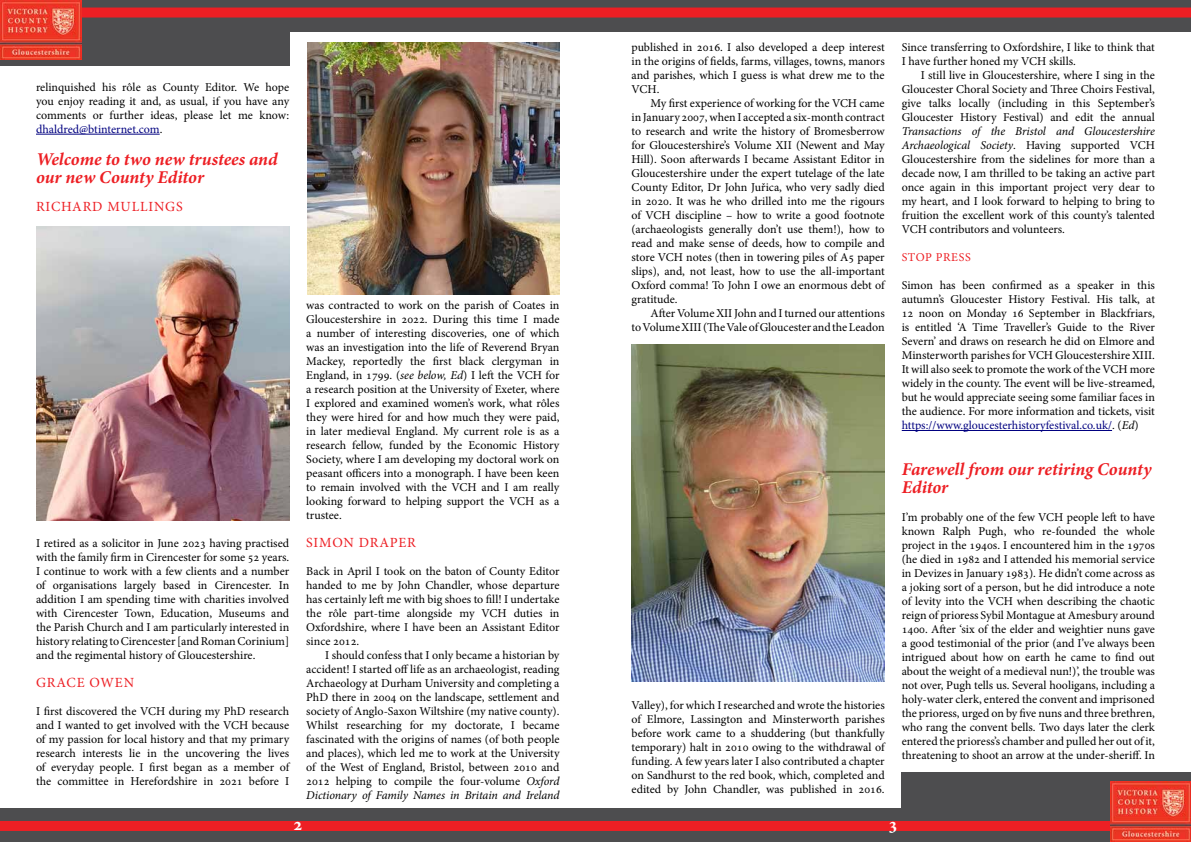
<style>
.page{position:relative;width:1191px;height:842px;background:#fff}
.page>*{position:absolute;margin:0;border:0;box-sizing:border-box;transform-origin:0 0}
.t1{font:italic 700 18px/18px "Minion Pro";letter-spacing:-.005em;color:#ed1f24}
.t2{font:700 18px "Minion Pro";color:#fff}
.t3{font:14px "Minion Pro";letter-spacing:.06em;color:#ed1f24}
.t4{font:12px/14px "Minion Pro";letter-spacing:-.005em;color:#000;text-align:justify}
.t5{font:12px "Minion Pro";letter-spacing:.045em;color:#ed1f24}
.s1{color:#000080}
.s2{font-style:italic}
</style>
<div class="page">
<div style="left:0;top:30px;width:289px;height:36px;background:#4d4d4f"></div>
<div style="left:0;top:0;width:1191px;height:32px;background:#4d4d4f"></div>
<div style="left:0;top:8px;width:1191px;height:10px;background:#ed1f24"></div>
<img style="left:0;top:0;width:82px;height:60px">
<div style="left:901px;top:772px;width:290px;height:41px;background:#4d4d4f"></div>
<div style="left:0;top:808px;width:1191px;height:34px;background:#4d4d4f"></div>
<div style="left:0;top:821px;width:1191px;height:10px;background:#ed1f24"></div>
<img style="left:1110px;top:781px;width:81px;height:60px">
<hr style="left:901px;top:430px;width:211px;height:1px;background:#000080">
<hr style="left:36px;top:134px;width:124px;height:1px;background:#000080">
<img style="left:36px;top:227px;width:253px;height:293px">
<img style="left:308px;top:43px;width:251px;height:252px">
<img style="left:631px;top:344px;width:253px;height:338px">
<p class="t4" style="left:36px;top:80px;width:255px">relinquished his rôle as County Editor. We hope you enjoy reading it and, as usual, if you have any comments or further ideas, please let me know: <span class="s1">dhaldred@btinternet.com</span>.</p>
<h1 class="t1" style="left:36px;top:150px;width:243px">Welcome to two new trustees and our new County Editor</h1>
<p class="t3" style="left:36px;top:197px;width:148px">RICHARD MULLINGS</p>
<p class="t4" style="left:36px;top:536px;width:255px">I retired as a solicitor in June 2023 having practised with the family firm in Cirencester for some 52 years.<br>I continue to work with a few clients and a number of organisations largely based in Cirencester. In addition I am spending time with charities involved with Cirencester Town, Education, Museums and the Parish Church and I am particularly interested in history relating to Cirencester [and Roman Corinium] and the regimental history of Gloucestershire.</p>
<p class="t3" style="left:36px;top:673px;width:100px">GRACE OWEN</p>
<p class="t4" style="left:36px;top:704px;width:255px">I first discovered the VCH during my PhD research and I wanted to get involved with the VCH because of my passion for local history and that my primary research interests lie in the uncovering the lives of everyday people. I first began as a member of the committee in Herefordshire in 2021 before I</p>
<p class="t4" style="left:306px;top:298px;width:255px">was contracted to work on the parish of Coates in Gloucestershire in 2022. During this time I made a number of interesting discoveries, one of which was an investigation into the life of Reverend Bryan Mackey, reportedly the first black clergyman in England, in 1799. (<span class="s2">see below, Ed</span>) I left the VCH for a research position at the University of Exeter, where I explored and examined women’s work, what rôles they were hired for and how much they were paid, in later medieval England. My current role is as a research fellow, funded by the Economic History Society, where I am developing my doctoral work on peasant officers into a monograph. I have been keen to remain involved with the VCH and I am really looking forward to helping support the VCH as a trustee.</p>
<p class="t3" style="left:306px;top:533px;width:111px">SIMON DRAPER</p>
<p class="t4" style="left:306px;top:564px;width:255px">Back in April I took on the baton of County Editor handed to me by John Chandler, whose departure has certainly left me with big shoes to fill! I undertake the rôle part-time alongside my VCH duties in Oxfordshire, where I have been an Assistant Editor since 2012.</p>
<p class="t4" style="left:306px;top:648px;width:255px;text-indent:19px">I should confess that I only became a historian by accident! I started off life as an archaeologist, reading Archaeology at Durham University and completing a PhD there in 2004 on the landscape, settlement and society of Anglo-Saxon Wiltshire (my native county).<br>Whilst researching for my doctorate, I became fascinated with the origins of names (of both people and places), which led me to work at the University of the West of England, Bristol, between 2010 and 2012 helping to compile the four-volume <span class="s2">Oxford Dictionary of Family Names in Britain and Ireland</span></p>
<h1 class="t2" style="left:293px;top:812px;width:11px">2</h1>
<p class="t4" style="left:631px;top:40px;width:255px">published in 2016. I also developed a deep interest in the origins of fields, farms, villages, towns, manors and parishes, which I guess is what drew me to the VCH.</p>
<p class="t4" style="left:631px;top:97px;width:255px;text-indent:19px">My first experience of working for the VCH came in January 2007, when I accepted a six-month contract to research and write the history of Bromesberrow for Gloucestershire’s Volume XII (Newent and May Hill). Soon afterwards I became Assistant Editor in Gloucestershire under the expert tutelage of the late County Editor, Dr John Juřica, who very sadly died in 2020. It was he who drilled into me the rigours of VCH discipline – how to write a good footnote (archaeologists generally don’t use them!), how to read and make sense of deeds, how to compile and store VCH notes (then in towering piles of A5 paper slips), and, not least, how to use the all-important Oxford comma! To John I owe an enormous debt of gratitude.</p>
<p class="t4" style="left:631px;top:307px;width:255px;text-align:right">After Volume XII John and I turned our attentions<br>to Volume XIII (The Vale of Gloucester and the Leadon</p>
<p class="t4" style="left:631px;top:699px;width:255px">Valley), for which I researched and wrote the histories of Elmore, Lassington and Minsterworth parishes before work came to a shuddering (but thankfully temporary) halt in 2010 owing to the withdrawal of funding. A few years later I also contributed a chapter on Sandhurst to the red book, which, completed and edited by John Chandler, was published in 2016.</p>
<p class="t4" style="left:901px;top:40px;width:255px">Since transferring to Oxfordshire, I like to think that<br>I have further honed my VCH skills.</p>
<p class="t4" style="left:901px;top:68px;width:255px;text-indent:19px">I still live in Gloucestershire, where I sing in the Gloucester Choral Society and Three Choirs Festival, give talks locally (including in this September’s Gloucester History Festival) and edit the annual</p>
<p class="t4" style="left:901px;top:124px;width:255px"><span class="s2">Transactions of the Bristol and Gloucestershire Archaeological Society</span>. Having supported VCH Gloucestershire from the sidelines for more than a decade now, I am thrilled to be taking an active part once again in this important project very dear to my heart, and I look forward to helping to bring to fruition the excellent work of this county’s talented VCH contributors and volunteers.</p>
<p class="t5" style="left:901px;top:249px;width:70px">STOP PRESS</p>
<p class="t4" style="left:901px;top:279px;width:255px">Simon has been confirmed as a speaker in this autumn’s Gloucester History Festival. His talk, at 12 noon on Monday 16 September in Blackfriars, is entitled ‘A Time Traveller’s Guide to the River Severn’ and draws on research he did on Elmore and Minsterworth parishes for VCH Gloucestershire XIII.<br>It will also seek to promote the work of the VCH more widely in the county. The event will be live-streamed, but he would appreciate seeing some familiar faces in the audience. For more information and tickets, visit <span class="s1">https://www.gloucesterhistoryfestival.co.uk/</span>. (<span class="s2">Ed</span>)</p>
<h1 class="t1" style="left:901px;top:460px;width:251px">Farewell from our retiring County<br>Editor</h1>
<p class="t4" style="left:901px;top:510px;width:255px">I’m probably one of the few VCH people left to have known Ralph Pugh, who re-founded the whole project in the 1940s. I encountered him in the 1970s (he died in 1982 and I attended his memorial service in Devizes in January 1983). He didn’t come across as a joking sort of a person, but he did introduce a note of levity into the VCH when describing the chaotic reign of prioress Sybil Montague at Amesbury around 1400. After ‘six of the elder and weightier nuns gave a good testimonial of the prior (and I’ve always been intrigued about how on earth he came to find out about the weight of a medieval nun!)’, the trouble was not over, Pugh tells us. Several hooligans, including a holy-water clerk, entered the convent and imprisoned the prioress, urged on by five nuns and three brethren, who rang the convent bells. Two days later the clerk entered the prioress’s chamber and pulled her out of it, threatening to shoot an arrow at the under-sheriff. In</p>
<h1 class="t2" style="left:888px;top:812px;width:11px">3</h1>
</div>
